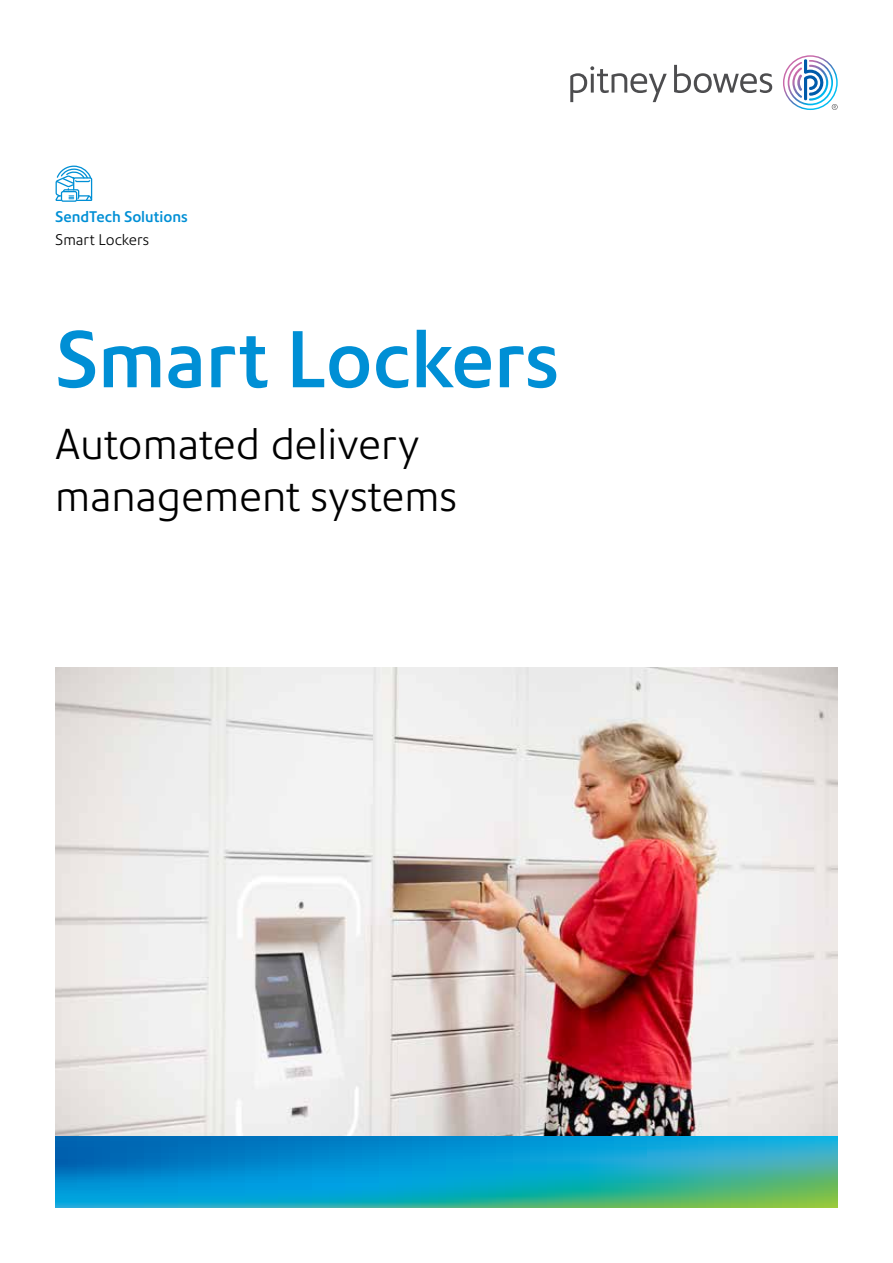
<style>
.page{position:relative;width:893px;height:1263px;background:#fff}
.page>*{position:absolute;margin:0;border:0;box-sizing:border-box;transform-origin:0 0}
.t1{font:500 78px "Precision Sans";color:#008fd5}
.t2{font:300 42px/52.5px "Precision Sans";color:#000}
.t3{font:500 15px "Precision Sans";color:#008fd5}
.t4{font:300 15px "Precision Sans";color:#000}
</style>
<div class="page">
<svg style="left:55px;top:1136px;width:783px;height:72px;background:#159cbd"></svg>
<svg style="left:55px;top:165px;width:37px;height:37px"></svg>
<img style="left:55px;top:667px;width:783px;height:469px">
<svg style="left:570px;top:65px;width:202px;height:37px"></svg>
<svg style="left:783px;top:55px;width:55px;height:55px"></svg>
<p class="t3" style="left:55px;top:208px;width:134px">SendTech Solutions</p>
<p class="t4" style="left:55px;top:230px;width:95px">Smart Lockers</p>
<h1 class="t1" style="left:55px;top:313px;width:505px">Smart Lockers</h1>
<p class="t2" style="left:55px;top:418px;width:403px">Automated delivery management systems</p>
</div>
